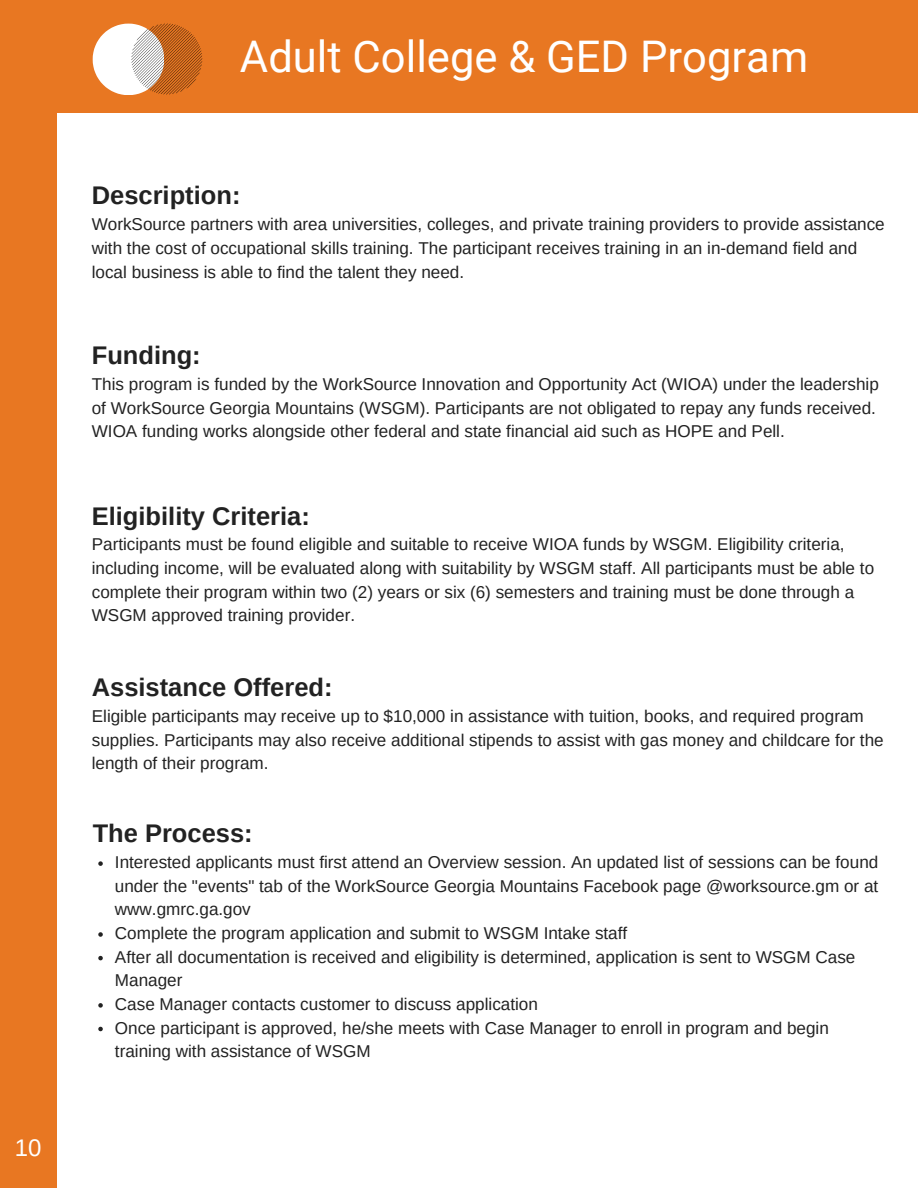
<style>
.page{position:relative;width:918px;height:1188px;background:#fff}
.page>*{position:absolute;margin:0;border:0;box-sizing:border-box;transform-origin:0 0}
.t1{font:43.65px "Roboto";color:#fff}
.t2{font:700 25.5px "Arimo";color:#222}
.t3{font:24px "Arimo";color:#fff}
.t4{font:17.1px/23.7px "Arimo";color:#222}
</style>
<div class="page">
<div style="left:0;top:0;width:918px;height:113px;background:#e87722"></div>
<div style="left:0;top:88px;width:56px;height:1100px;background:#e87722"></div>
<svg style="left:93px;top:24px;width:109px;height:71px"></svg>
<svg style="left:98px;top:861px;width:5px;height:5px"></svg>
<svg style="left:98px;top:932px;width:5px;height:5px"></svg>
<svg style="left:98px;top:956px;width:5px;height:4px"></svg>
<svg style="left:98px;top:1003px;width:5px;height:5px"></svg>
<svg style="left:98px;top:1027px;width:5px;height:4px"></svg>
<h3 class="t3" style="left:15px;top:1134px;width:28px">10</h3>
<h1 class="t1" style="left:240px;top:32px;width:570px">Adult College &amp; GED Program</h1>
<h2 class="t2" style="left:92px;top:181px;width:150px">Description:</h2>
<p class="t4" style="left:92px;top:212px;width:794px">WorkSource partners with area universities, colleges, and private training providers to provide assistance with the cost of occupational skills training. The participant receives training in an in-demand field and local business is able to find the talent they need.</p>
<h2 class="t2" style="left:92px;top:341px;width:110px">Funding:</h2>
<p class="t4" style="left:92px;top:372px;width:789px">This program is funded by the WorkSource Innovation and Opportunity Act (WIOA) under the leadership of WorkSource Georgia Mountains (WSGM). Participants are not obligated to repay any funds received.<br>WIOA funding works alongside other federal and state financial aid such as HOPE and Pell.</p>
<h2 class="t2" style="left:92px;top:501px;width:220px">Eligibility Criteria:</h2>
<p class="t4" style="left:92px;top:533px;width:784px">Participants must be found eligible and suitable to receive WIOA funds by WSGM. Eligibility criteria, including income, will be evaluated along with suitability by WSGM staff. All participants must be able to complete their program within two (2) years or six (6) semesters and training must be done through a WSGM approved training provider.</p>
<h2 class="t2" style="left:92px;top:673px;width:242px">Assistance Offered:</h2>
<p class="t4" style="left:92px;top:704px;width:793px">Eligible participants may receive up to $10,000 in assistance with tuition, books, and required program supplies. Participants may also receive additional stipends to assist with gas money and childcare for the length of their program.</p>
<h2 class="t2" style="left:93px;top:819px;width:162px">The Process:</h2>
<p class="t4" style="left:115px;top:850px;width:765px">Interested applicants must first attend an Overview session. An updated list of sessions can be found under the "events" tab of the WorkSource Georgia Mountains Facebook page @worksource.gm or at www.gmrc.ga.gov<br>Complete the program application and submit to WSGM Intake staff<br>After all documentation is received and eligibility is determined, application is sent to WSGM Case Manager<br>Case Manager contacts customer to discuss application<br>Once participant is approved, he/she meets with Case Manager to enroll in program and begin training with assistance of WSGM</p>
</div>
